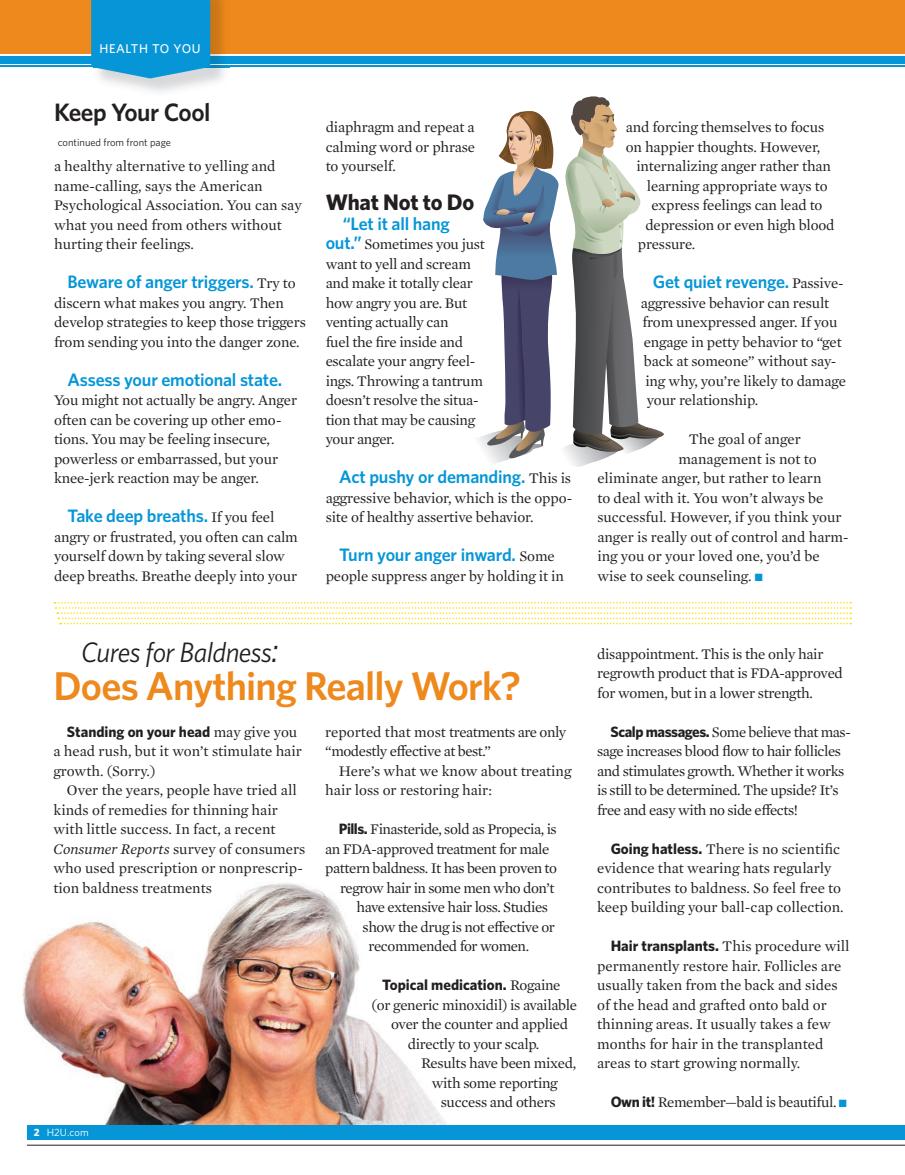
<style>
.page{position:relative;width:905px;height:1175px;background:#fff}
.page>*{position:absolute;margin:0;border:0;box-sizing:border-box;transform-origin:0 0}
.t1{font:600 40.2px "Whitney";letter-spacing:-.02em;color:#ed891d}
.t2{font:italic 28.2px "Whitney";letter-spacing:-.02em;color:#231f20}
.t3{font:600 25.2px "Whitney";letter-spacing:-.02em;color:#231f20}
.t4{font:700 22.5px "Whitney";letter-spacing:-.01em;color:#231f20}
.t5{font:600 18px "Whitney";letter-spacing:-.01em;color:#0696d7}
.t6{font:15px/19.5px "Mercury Text G1";letter-spacing:-.01em;color:#231f20}
.t7{font:15px/19.5px "Mercury Text G1";letter-spacing:-.03em;color:#231f20}
.t8{font:700 15px "Whitney";color:#231f20}
.t9{font:500 12.75px "Whitney";letter-spacing:.05em;color:#fff}
.t10{font:10.5px "Whitney";color:#231f20}
.t11{font:10.5px "Whitney";letter-spacing:.01em;color:#fff}
.s1{font-family:"Mercury Text G1";font-weight:400;font-size:15px;color:#231f20}
.s2{font-family:"Whitney";font-weight:600;font-size:18px;color:#0696d7}
.s3{color:#0696d7}
.s4{font-size:34.2px}
.s5{font-family:"Mercury Text G1";font-weight:400}
.s6{font-style:italic}
.s7{font-weight:700}
.s8{font-family:"Whitney";font-weight:700}
</style>
<div class="page">
<hr style="left:0;top:66px;width:904px;height:1px;background:#0696d7">
<div style="left:0;top:0;width:904px;height:54px;background:#ed891d"></div>
<div style="left:0;top:56px;width:904px;height:7px;background:#0696d7"></div>
<svg style="left:904px;top:1125px;width:1px;height:20px"></svg>
<img style="left:101px;top:0;width:128px;height:92px">
<img style="left:210px;top:66px;width:19px;height:1px">
<svg style="left:91px;top:0;width:119px;height:78px"></svg>
<svg style="left:478px;top:96px;width:186px;height:371px"></svg>
<img style="left:22px;top:883px;width:425px;height:242px">
<hr style="left:904px;top:0;width:1px;height:54px;background:#ed891d">
<svg style="left:54px;top:602px;width:797px;height:22px"></svg>
<div style="left:27px;top:1125px;width:877px;height:15px;background:#0696d7"></div>
<hr style="left:27px;top:1144px;width:877px;height:1px;background:#231f20">
<p class="t9" style="left:99px;top:44px;width:103px">HEALTH TO YOU</p>
<h3 class="t3" style="left:54px;top:104px;width:158px">Keep Your Cool</h3>
<p class="t10" style="left:58px;top:139px;width:115px">continued from front page</p>
<p class="t6" style="left:54px;top:157px;width:249px">a healthy alternative to yelling and name-calling, says the American Psychological Association. You can say what you need from others without hurting their feelings.</p>
<p class="t5" style="left:68px;top:275px;width:229px">Beware of anger triggers. <span class="s1">Try to</span></p>
<p class="t6" style="left:54px;top:294px;width:253px">discern what makes you angry. Then develop strategies to keep those triggers from sending you into the danger zone.</p>
<p class="t5" style="left:68px;top:373px;width:216px">Assess your emotional state.</p>
<p class="t6" style="left:54px;top:391px;width:244px">You might not actually be angry. Anger often can be covering up other emo&shy;tions. You may be feeling insecure, powerless or embarrassed, but your knee-jerk reaction may be anger.</p>
<p class="t5" style="left:68px;top:509px;width:208px">Take deep breaths. <span class="s1">If you feel</span></p>
<p class="t6" style="left:54px;top:528px;width:245px">angry or frustrated, you often can calm yourself down by taking several slow deep breaths. Breathe deeply into your</p>
<p class="t6" style="left:325px;top:118px;width:151px;text-align:justify">diaphragm and repeat a calming word or phrase to yourself.</p>
<h3 class="t4" style="left:326px;top:194px;width:150px">What Not to Do</h3>
<p class="t5" style="left:343px;top:217px;width:108px">“Let it all hang</p>
<p class="t6" style="left:325px;top:235px;width:161px"><span class="s2">out.”</span> Sometimes you just want to yell and scream and make it totally clear how angry you are. But venting actually can<br>fuel the fire inside and escalate your angry feel&shy;ings. Throwing a tantrum doesn’t resolve the situa&shy;tion that may be causing your anger.</p>
<p class="t5" style="left:339px;top:470px;width:233px">Act pushy or demanding. <span class="s1">This is</span></p>
<p class="t6" style="left:325px;top:489px;width:248px">aggressive behavior, which is the oppo&shy;site of healthy assertive behavior.</p>
<p class="t5" style="left:339px;top:548px;width:217px">Turn your anger inward. <span class="s1">Some</span></p>
<p class="t6" style="left:326px;top:567px;width:240px">people suppress anger by holding it in</p>
<p class="t6" style="left:626px;top:118px;width:200px">and forcing themselves to focus</p>
<p class="t6" style="left:626px;top:138px;width:196px">on happier thoughts. However,</p>
<p class="t6" style="left:636px;top:157px;width:196px">internalizing anger rather than</p>
<p class="t6" style="left:646px;top:177px;width:182px">learning appropriate ways to</p>
<p class="t6" style="left:651px;top:196px;width:173px">express feelings can lead to</p>
<p class="t6" style="left:645px;top:216px;width:191px">depression or even high blood</p>
<p class="t6" style="left:638px;top:235px;width:59px">pressure.</p>
<p class="t5" style="left:652px;top:275px;width:192px">Get quiet revenge. <span class="s1">Passive-</span></p>
<p class="t6" style="left:641px;top:294px;width:190px">aggressive behavior can result</p>
<p class="t6" style="left:642px;top:313px;width:197px">from unexpressed anger. If you</p>
<p class="t6" style="left:644px;top:333px;width:199px">engage in petty behavior to “get</p>
<p class="t6" style="left:644px;top:352px;width:194px">back at someone” without say-</p>
<p class="t6" style="left:645px;top:372px;width:202px">ing why, you’re likely to damage</p>
<p class="t6" style="left:647px;top:391px;width:113px">your relationship.</p>
<p class="t6" style="left:689px;top:430px;width:113px">The goal of anger</p>
<p class="t6" style="left:678px;top:450px;width:140px">management is not to</p>
<p class="t6" style="left:597px;top:469px;width:226px">eliminate anger, but rather to learn</p>
<p class="t6" style="left:597px;top:489px;width:228px">to deal with it. You won’t always be</p>
<p class="t6" style="left:597px;top:508px;width:246px">successful. However, if you think your</p>
<p class="t6" style="left:597px;top:528px;width:253px">anger is really out of control and harm-</p>
<p class="t6" style="left:597px;top:547px;width:224px">ing you or your loved one, you’d be</p>
<p class="t6" style="left:597px;top:567px;width:167px">wise to seek counseling. <span class="s3">■</span></p>
<h2 class="t2" style="left:81px;top:642px;width:199px">Cures for Baldness<span class="s4">:</span></h2>
<h1 class="t1" style="left:53px;top:671px;width:469px">Does Anything Really Work?</h1>
<p class="t8" style="left:67px;top:726px;width:232px">Standing on your head <span class="s5">may give you</span></p>
<p class="t6" style="left:53px;top:742px;width:250px">a head rush, but it won’t stimulate hair growth. (Sorry.)</p>
<p class="t6" style="left:53px;top:781px;width:253px;text-indent:14px">Over the years, people have tried all kinds of remedies for thinning hair with little success. In fact, a recent <span class="s6">Consumer Reports</span> survey of consumers who used prescription or nonprescrip&shy;tion baldness treatments</p>
<p class="t11" style="left:34px;top:1128px;width:56px"><span class="s7">2</span> H2U.com</p>
<p class="t7" style="left:325px;top:723px;width:242px">reported that most treatments are only “modestly effective at best.”</p>
<p class="t6" style="left:325px;top:762px;width:248px;text-indent:14px">Here’s what we know about treating hair loss or restoring hair:</p>
<p class="t7" style="left:339px;top:820px;width:219px"><span class="s8">Pills.</span> Finasteride, sold as Propecia, is</p>
<p class="t7" style="left:325px;top:840px;width:225px">an FDA-approved treatment for male</p>
<p class="t7" style="left:325px;top:859px;width:233px">pattern baldness. It has been proven to</p>
<p class="t7" style="left:340px;top:879px;width:216px">regrow hair in some men who don’t</p>
<p class="t7" style="left:356px;top:898px;width:193px">have extensive hair loss. Studies</p>
<p class="t7" style="left:362px;top:918px;width:194px">show the drug is not effective or</p>
<p class="t7" style="left:368px;top:937px;width:162px">recommended for women.</p>
<p class="t8" style="left:382px;top:979px;width:180px">Topical medication. <span class="s5">Rogaine</span></p>
<p class="t6" style="left:371px;top:996px;width:207px">(or generic minoxidil) is available</p>
<p class="t6" style="left:391px;top:1015px;width:178px">over the counter and applied</p>
<p class="t6" style="left:407px;top:1035px;width:133px">directly to your scalp.</p>
<p class="t6" style="left:421px;top:1054px;width:156px">Results have been mixed,</p>
<p class="t6" style="left:431px;top:1074px;width:127px">with some reporting</p>
<p class="t6" style="left:440px;top:1093px;width:116px">success and others</p>
<p class="t6" style="left:597px;top:645px;width:247px">disappointment. This is the only hair regrowth product that is FDA-approved for women, but in a lower strength.</p>
<p class="t7" style="left:597px;top:723px;width:255px;text-indent:13px"><span class="s8">Scalp massages.</span> Some believe that mas&shy;sage increases blood flow to hair follicles and stimulates growth. Whether it works is still to be determined. The upside? It’s free and easy with no side effects!</p>
<p class="t6" style="left:597px;top:840px;width:248px;text-indent:14px"><span class="s8">Going hatless.</span> There is no scientific evidence that wearing hats regularly contributes to baldness. So feel free to keep building your ball-cap collection.</p>
<p class="t6" style="left:597px;top:937px;width:254px;text-indent:14px"><span class="s8">Hair transplants.</span> This procedure will permanently restore hair. Follicles are usually taken from the back and sides of the head and grafted onto bald or thinning areas. It usually takes a few months for hair in the transplanted areas to start growing normally.</p>
<p class="t6" style="left:610px;top:1093px;width:238px"><span class="s8">Own it!</span> Remember—bald is beautiful. <span class="s3">■</span></p>
</div>
